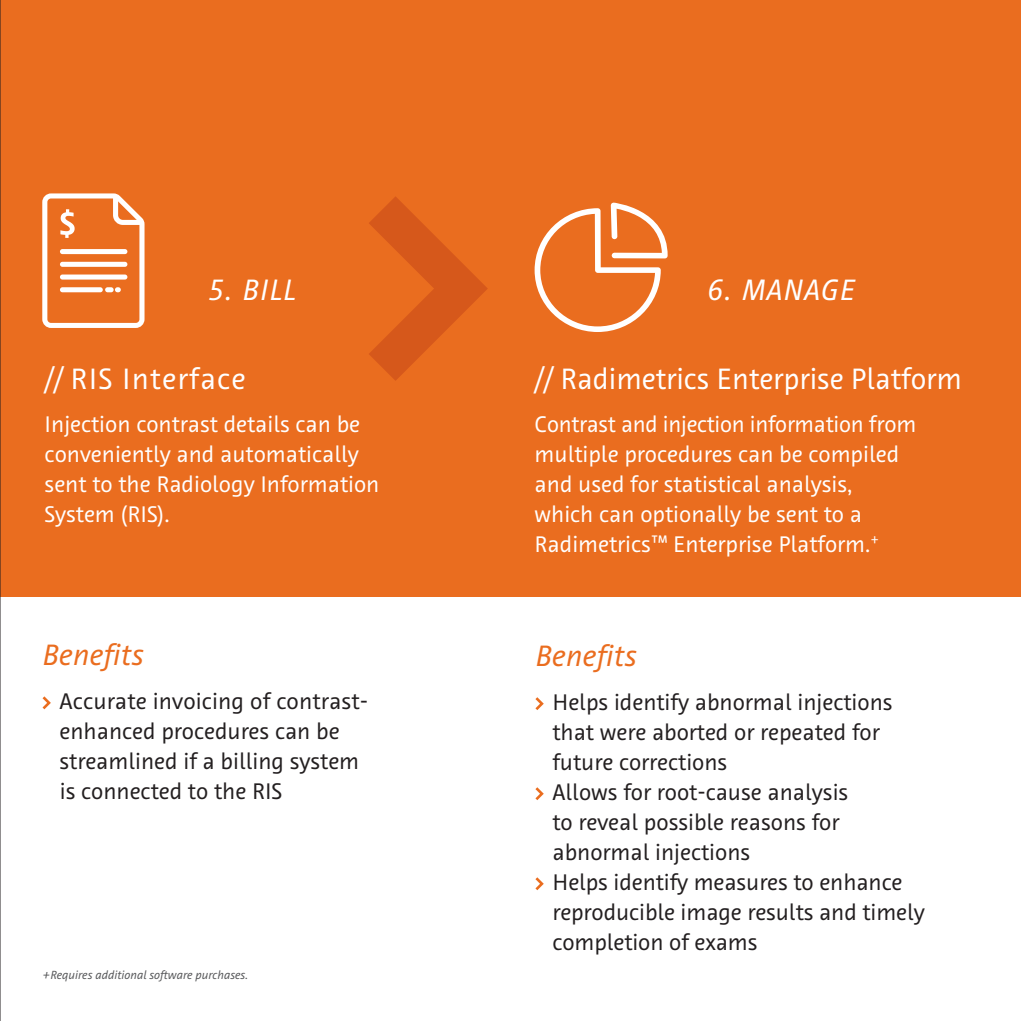
<style>
.page{position:relative;width:1021px;height:1021px;background:#fff}
.page>*{position:absolute;margin:0;border:0;box-sizing:border-box;transform-origin:0 0}
.t1{font:30px "Bayer Sans";color:#fff}
._9_5_15_Pt_-_SAL_Bul{font:italic 30px "Bayer Sans";letter-spacing:.01em;color:#ea6d1f}
.t2{font:italic 30px "Bayer Sans";letter-spacing:.04em;color:#fff}
.t3{font:30px "Bayer Sans";letter-spacing:.04em;color:#fff}
._9_5_15_Pt_-_SAL_Bul-2{font:23px/30px "Bayer Sans";color:#231f20}
._9_5_15_Pt_-_SAL_Bul-3{font:23px/30px "Bayer Sans";color:#fff}
.t4{font:italic 12px "Bayer Sans";color:#57585a}
</style>
<div class="page">
<div style="left:0;top:0;width:1020px;height:596px;background:#ea6d1f"></div>
<svg style="left:43px;top:696px;width:8px;height:13px"></svg>
<svg style="left:535px;top:697px;width:9px;height:13px"></svg>
<svg style="left:535px;top:787px;width:9px;height:13px"></svg>
<svg style="left:535px;top:877px;width:9px;height:13px"></svg>
<svg style="left:369px;top:197px;width:119px;height:184px"></svg>
<hr style="left:0;top:0;width:1px;height:1020px;background:#231f20">
<svg style="left:42px;top:193px;width:102px;height:135px"></svg>
<svg style="left:534px;top:202px;width:133px;height:130px"></svg>
<p class="t2" style="left:208px;top:271px;width:89px">5. BILL</p>
<p class="t2" style="left:707px;top:271px;width:149px">6. MANAGE</p>
<p class="t3" style="left:45px;top:360px;width:203px">// RIS Interface</p>
<p class="t1" style="left:534px;top:360px;width:429px">// Radimetrics Enterprise Platform</p>
<p class="_9_5_15_Pt_-_SAL_Bul-3" style="left:45px;top:409px;width:336px">Injection contrast details can be conveniently and automatically sent to the Radiology Information<br>System (RIS).</p>
<p class="_9_5_15_Pt_-_SAL_Bul-3" style="left:534px;top:409px;width:383px">Contrast and injection information from multiple procedures can be compiled and used for statistical analysis, which can optionally be sent to a Radimetrics™ Enterprise Platform.<sup>+</sup></p>
<p class="_9_5_15_Pt_-_SAL_Bul" style="left:43px;top:636px;width:103px">Benefits</p>
<p class="_9_5_15_Pt_-_SAL_Bul-2" style="left:60px;top:686px;width:310px">Accurate invoicing of contrast&shy;enhanced procedures can be streamlined if a billing system is connected to the RIS</p>
<p class="t4" style="left:43px;top:967px;width:207px">+Requires additional software purchases.</p>
<p class="_9_5_15_Pt_-_SAL_Bul" style="left:535px;top:637px;width:103px">Benefits</p>
<p class="_9_5_15_Pt_-_SAL_Bul-2" style="left:552px;top:687px;width:342px">Helps identify abnormal injections that were aborted or repeated for future corrections</p>
<p class="_9_5_15_Pt_-_SAL_Bul-2" style="left:552px;top:777px;width:297px">Allows for root-cause analysis to reveal possible reasons for abnormal injections</p>
<p class="_9_5_15_Pt_-_SAL_Bul-2" style="left:552px;top:867px;width:374px">Helps identify measures to enhance reproducible image results and timely completion of exams</p>
</div>
